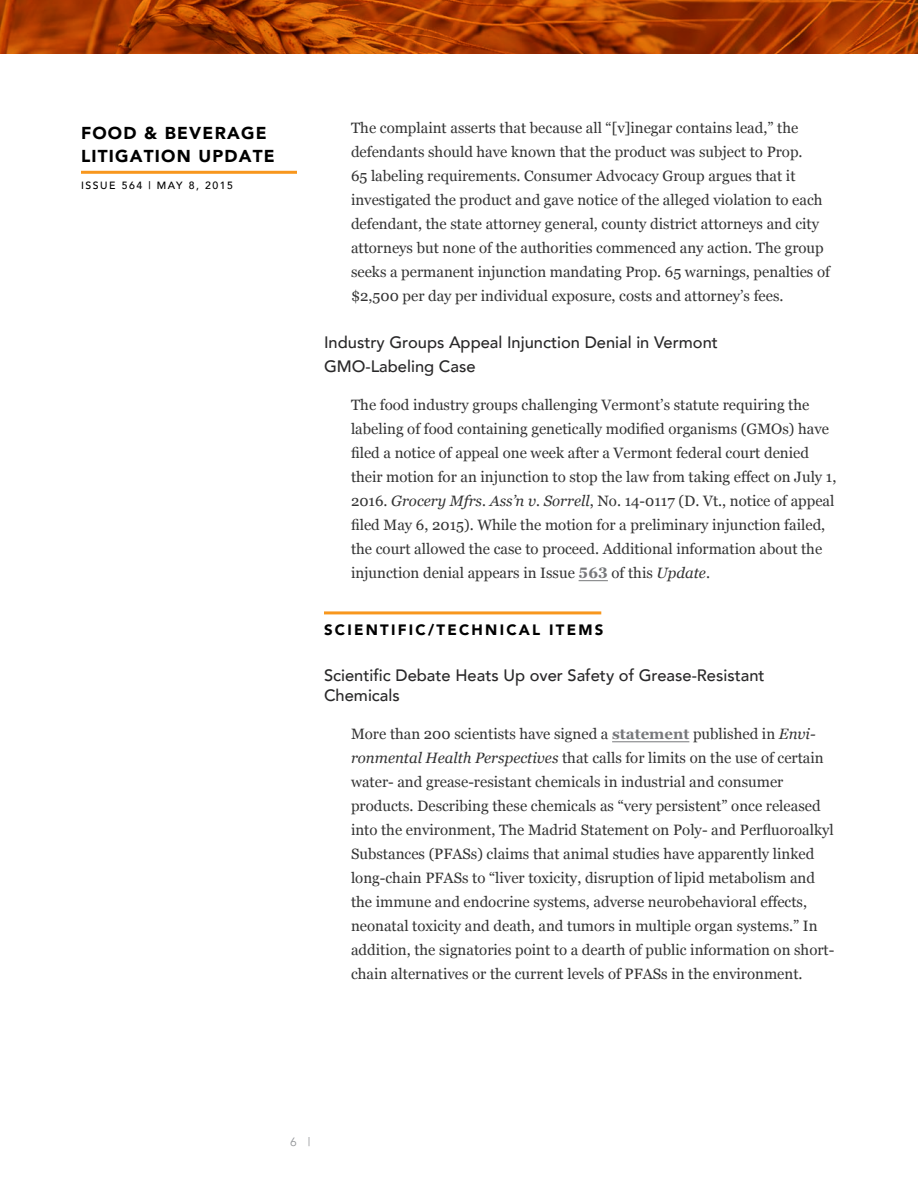
<style>
.page{position:relative;width:918px;height:1188px;background:#fff}
.page>*{position:absolute;margin:0;border:0;box-sizing:border-box;transform-origin:0 0}
.t1{font:900 17.25px/22.5px "Avenir";letter-spacing:.07em;color:#000}
.t2{font:500 16.5px/24px "Avenir";color:#292829}
.t3{font:15px/24px "Georgia";color:#333}
.t4{font:900 15px "Avenir";letter-spacing:.15em;color:#000}
.t5{font:12px "Avenir";color:#939598}
.t6{font:500 10.5px "Avenir";letter-spacing:.15em;color:#000}
.s1{font-style:italic}
.s2{font-family:"Georgia Pro";font-weight:700;color:#77787b}
</style>
<div class="page">
<hr style="left:81px;top:171px;width:216px;height:3px;background:#f8971d">
<svg style="left:0;top:0;width:918px;height:54px;background:#a83c02"></svg>
<svg style="left:579px;top:580px;width:29px;height:1px"></svg>
<hr style="left:324px;top:611px;width:277px;height:3px;background:#f8971d">
<hr style="left:612px;top:741px;width:77px;height:1px;background:#77787b">
<p class="t1" style="left:81px;top:122px;width:195px">FOOD &amp; BEVERAGE<br>LITIGATION UPDATE</p>
<p class="t6" style="left:81px;top:176px;width:154px">ISSUE 564 | MAY 8, 2015</p>
<p class="t3" style="left:351px;top:116px;width:481px">The complaint asserts that because all “[v]inegar contains lead,” the defendants should have known that the product was subject to Prop.<br>65 labeling requirements. Consumer Advocacy Group argues that it investigated the product and gave notice of the alleged violation to each defendant, the state attorney general, county district attorneys and city attorneys but none of the authorities commenced any action. The group seeks a permanent injunction mandating Prop. 65 warnings, penalties of $2,500 per day per individual exposure, costs and attorney’s fees.</p>
<p class="t2" style="left:324px;top:330px;width:395px">Industry Groups Appeal Injunction Denial in Vermont<br>GMO-Labeling Case</p>
<p class="t3" style="left:351px;top:392px;width:487px">The food industry groups challenging Vermont’s statute requiring the labeling of food containing genetically modified organisms (GMOs) have filed a notice of appeal one week after a Vermont federal court denied their motion for an injunction to stop the law from taking effect on July 1, 2016. <span class="s1">Grocery Mfrs. Ass’n v. Sorrell</span>, No. 14-0117 (D. Vt., notice of appeal filed May 6, 2015). While the motion for a preliminary injunction failed, the court allowed the case to proceed. Additional information about the injunction denial appears in Issue <span class="s2">563</span> of this <span class="s1">Update</span>.</p>
<p class="t4" style="left:324px;top:617px;width:281px">SCIENTIFIC/TECHNICAL ITEMS</p>
<p class="t2" style="left:324px;top:665px;width:442px;line-height:19.8px">Scientific Debate Heats Up over Safety of Grease-Resistant<br>Chemicals</p>
<p class="t3" style="left:351px;top:721px;width:485px">More than 200 scientists have signed a <span class="s2">statement</span> published in <span class="s1">Envi&shy;ronmental Health Perspectives</span> that calls for limits on the use of certain water- and grease-resistant chemicals in industrial and consumer products. Describing these chemicals as “very persistent” once released into the environment, The Madrid Statement on Poly- and Perfluoroalkyl Substances (PFASs) claims that animal studies have apparently linked long-chain PFASs to “liver toxicity, disruption of lipid metabolism and the immune and endocrine systems, adverse neurobehavioral effects, neonatal toxicity and death, and tumors in multiple organ systems.” In addition, the signatories point to a dearth of public information on short&shy;chain alternatives or the current levels of PFASs in the environment.</p>
<p class="t5" style="left:290px;top:1135px;width:22px">6 |</p>
</div>
